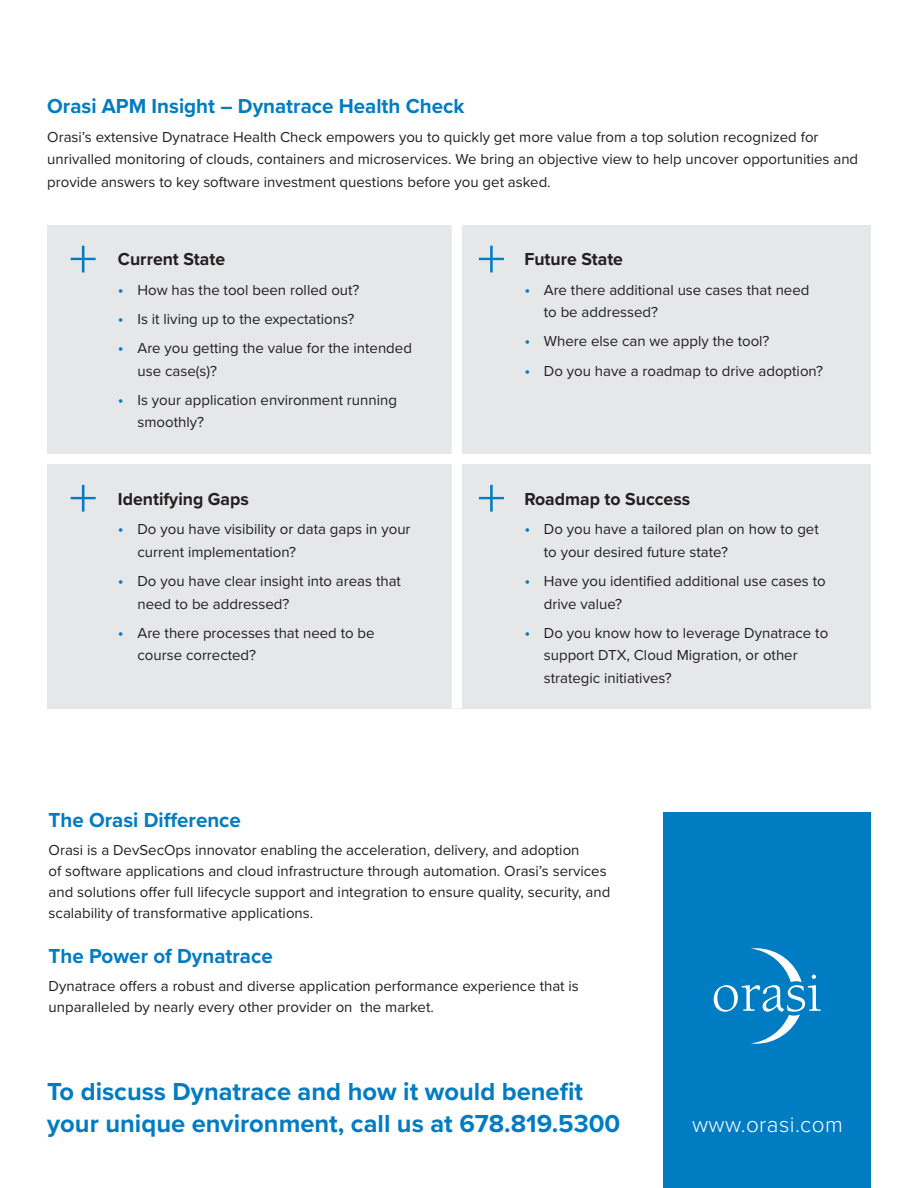
<style>
.page{position:relative;width:918px;height:1188px;background:#fff}
.page>*{position:absolute;margin:0;border:0;box-sizing:border-box;transform-origin:0 0}
.t1{font:300 57px "Proxima Nova";color:#007cc2}
.t2{font:700 25.5px/31.5px "Proxima Nova";color:#007cc2}
.t3{font:300 22.5px "Proxima Nova";letter-spacing:.02em;color:#fff}
.t4{font:700 21px "Proxima Nova";color:#007cc2}
.t5{font:700 18px "Proxima Nova";color:#231f20}
.t6{font:15px/22.5px "Proxima Nova";color:#231f20}
.s1{font-size:16.5px;color:#007cc2}
</style>
<div class="page">
<div style="left:47px;top:225px;width:824px;height:229px;background:#e6e7e9"></div>
<div style="left:47px;top:465px;width:824px;height:244px;background:#e6e7e9"></div>
<div style="left:452px;top:225px;width:10px;height:483px;background:#fff"></div>
<div style="left:664px;top:812px;width:207px;height:376px;background:#007cc2"></div>
<svg style="left:714px;top:948px;width:107px;height:96px"></svg>
<h3 class="t4" style="left:47px;top:90px;width:419px">Orasi APM Insight – Dynatrace Health Check</h3>
<p class="t6" style="left:47px;top:125px;width:813px">Orasi’s extensive Dynatrace Health Check empowers you to quickly get more value from a top solution recognized for unrivalled monitoring of clouds, containers and microservices. We bring an objective view to help uncover opportunities and provide answers to key software investment questions before you get asked.</p>
<h1 class="t1" style="left:69px;top:217px;width:30px">+</h1>
<h1 class="t1" style="left:477px;top:217px;width:30px">+</h1>
<p class="t5" style="left:118px;top:246px;width:109px">Current State</p>
<p class="t6" style="left:118px;top:278px;width:243px"><span class="s1">•</span> How has the tool been rolled out?</p>
<p class="t6" style="left:118px;top:307px;width:238px"><span class="s1">•</span> Is it living up to the expectations?</p>
<p class="t6" style="left:137px;top:336px;width:276px;text-indent:-20px"><span class="s1">•</span> Are you getting the value for the intended use case(s)?</p>
<p class="t6" style="left:137px;top:388px;width:261px;text-indent:-20px"><span class="s1">•</span> Is your application environment running smoothly?</p>
<p class="t5" style="left:524px;top:246px;width:100px">Future State</p>
<p class="t6" style="left:544px;top:278px;width:267px;text-indent:-20px"><span class="s1">•</span> Are there additional use cases that need to be addressed?</p>
<p class="t6" style="left:524px;top:329px;width:247px"><span class="s1">•</span> Where else can we apply the tool?</p>
<p class="t6" style="left:524px;top:359px;width:300px"><span class="s1">•</span> Do you have a roadmap to drive adoption?</p>
<h1 class="t1" style="left:69px;top:456px;width:30px">+</h1>
<h1 class="t1" style="left:477px;top:456px;width:30px">+</h1>
<p class="t5" style="left:118px;top:486px;width:132px">Identifying Gaps</p>
<p class="t6" style="left:137px;top:517px;width:275px;text-indent:-19px"><span class="s1">•</span> Do you have visibility or data gaps in your current implementation?</p>
<p class="t6" style="left:137px;top:569px;width:265px;text-indent:-20px"><span class="s1">•</span> Do you have clear insight into areas that need to be addressed?</p>
<p class="t6" style="left:137px;top:621px;width:239px;text-indent:-20px"><span class="s1">•</span> Are there processes that need to be course corrected?</p>
<p class="t5" style="left:524px;top:486px;width:167px">Roadmap to Success</p>
<p class="t6" style="left:544px;top:517px;width:276px;text-indent:-20px"><span class="s1">•</span> Do you have a tailored plan on how to get to your desired future state?</p>
<p class="t6" style="left:544px;top:569px;width:283px;text-indent:-20px"><span class="s1">•</span> Have you identified additional use cases to drive value?</p>
<p class="t6" style="left:544px;top:621px;width:286px;text-indent:-20px"><span class="s1">•</span> Do you know how to leverage Dynatrace to support DTX, Cloud Migration, or other strategic initiatives?</p>
<h3 class="t4" style="left:49px;top:805px;width:194px">The Orasi Difference</h3>
<p class="t6" style="left:49px;top:839px;width:563px;line-height:21px">Orasi is a DevSecOps innovator enabling the acceleration, delivery, and adoption<br>of software applications and cloud infrastructure through automation. Orasi’s services and solutions offer full lifecycle support and integration to ensure quality, security, and scalability of transformative applications.</p>
<h3 class="t4" style="left:49px;top:941px;width:226px">The Power of Dynatrace</h3>
<p class="t6" style="left:49px;top:975px;width:532px;line-height:21px">Dynatrace offers a robust and diverse application performance experience that is unparalleled by nearly every other provider on the market.</p>
<h2 class="t2" style="left:47px;top:1076px;width:575px">To discuss Dynatrace and how it would benefit your unique environment, call us at 678.819.5300</h2>
<h3 class="t3" style="left:692px;top:1107px;width:152px">www.orasi.com</h3>
</div>
